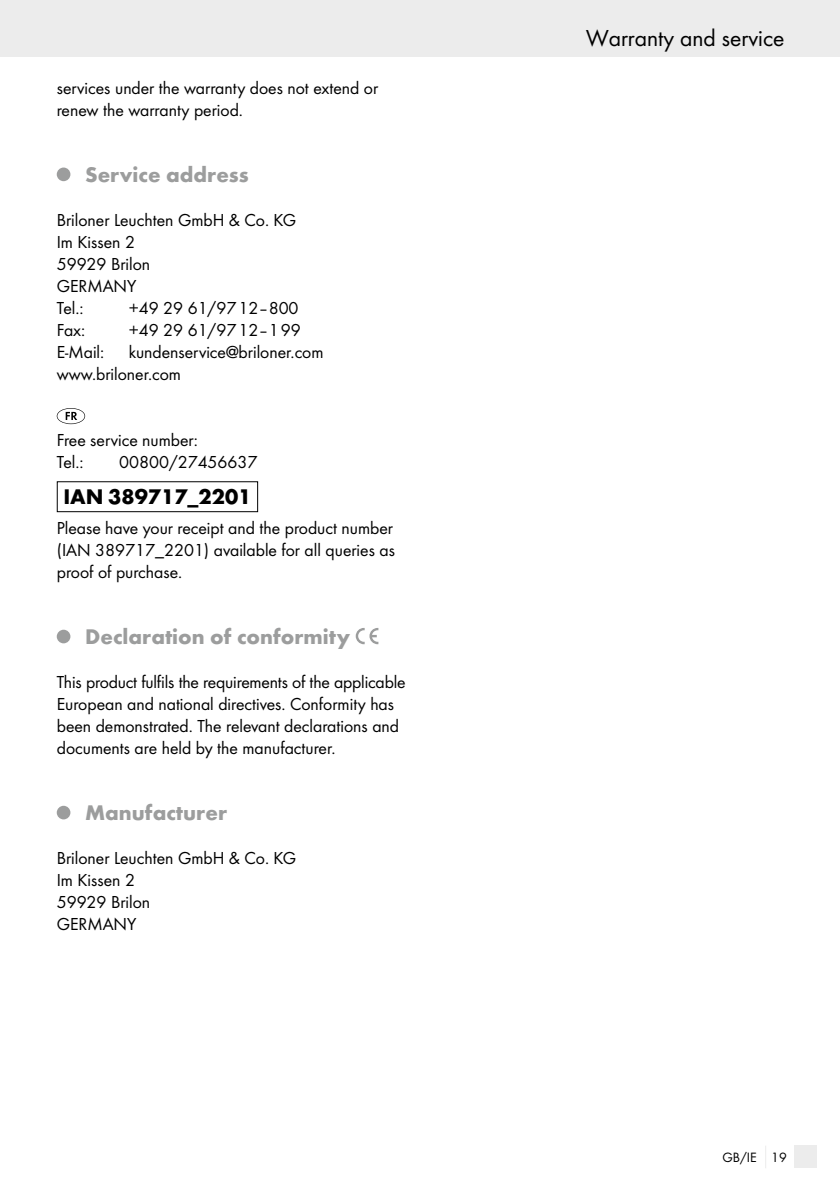
<style>
.page{position:relative;width:840px;height:1191px;background:#fff}
.page>*{position:absolute;margin:0;border:0;box-sizing:border-box;transform-origin:0 0}
.t1{font:24px "Futura Boo";color:#000}
.t2{font:700 22px "Futura";color:#9c9d9d}
.t3{font:700 22px "Futura";color:#000}
.t4{font:18px/22px "Futura Boo";color:#000}
.t5{font:14px "Futura Boo";color:#000}
</style>
<div class="page">
<div style="left:0;top:0;width:839px;height:57px;background:#ececec"></div>
<div style="left:794px;top:1145px;width:22px;height:23px;background:#ececec"></div>
<div style="left:57px;top:167px;width:13px;height:14px;background:#9c9d9d;border-radius:50%"></div>
<svg style="left:57px;top:408px;width:28px;height:16px"></svg>
<div style="left:57px;top:481px;width:201px;height:31px;border:1px solid #000"></div>
<div style="left:57px;top:629px;width:13px;height:14px;background:#9c9d9d;border-radius:50%"></div>
<svg style="left:355px;top:628px;width:23px;height:16px"></svg>
<div style="left:57px;top:805px;width:13px;height:14px;background:#9c9d9d;border-radius:50%"></div>
<p class="t4" style="left:57px;top:77px;width:323px">services under the warranty does not extend or renew the warranty period.</p>
<p class="t2" style="left:85px;top:161px;width:165px">Service address</p>
<p class="t4" style="left:57px;top:209px;width:241px">Briloner Leuchten GmbH &amp; Co. KG<br>Im Kissen 2<br>59929 Brilon<br>GERMANY<br>Tel.:</p>
<p class="t4" style="left:129px;top:297px;width:171px">+49 29 61/97 12–800</p>
<p class="t4" style="left:57px;top:319px;width:30px">Fax:</p>
<p class="t4" style="left:129px;top:319px;width:173px">+49 29 61/9712–199</p>
<p class="t4" style="left:57px;top:341px;width:49px">E-Mail:</p>
<p class="t4" style="left:57px;top:341px;width:268px;text-indent:72px">kundenservice@briloner.com www.briloner.com</p>
<p class="t4" style="left:57px;top:429px;width:143px">Free service number:<br>Tel.:</p>
<p class="t4" style="left:119px;top:451px;width:140px">00800/27456637</p>
<p class="t3" style="left:63px;top:483px;width:189px">IAN 389717_2201</p>
<p class="t4" style="left:57px;top:517px;width:339px;text-align:justify">Please have your receipt and the product number (IAN 389717_2201) available for all queries as proof of purchase.</p>
<p class="t2" style="left:85px;top:623px;width:266px">Declaration of conformity</p>
<p class="t4" style="left:57px;top:671px;width:350px">This product fulfils the requirements of the applicable European and national directives. Conformity has been demonstrated. The relevant declarations and documents are held by the manufacturer.</p>
<p class="t2" style="left:85px;top:799px;width:143px">Manufacturer</p>
<p class="t4" style="left:57px;top:847px;width:241px">Briloner Leuchten GmbH &amp; Co. KG<br>Im Kissen 2<br>59929 Brilon<br>GERMANY</p>
<h1 class="t1" style="left:586px;top:24px;width:200px">Warranty and service</h1>
<p class="t5" style="left:722px;top:1149px;width:66px">GB/IE 19</p>
</div>
